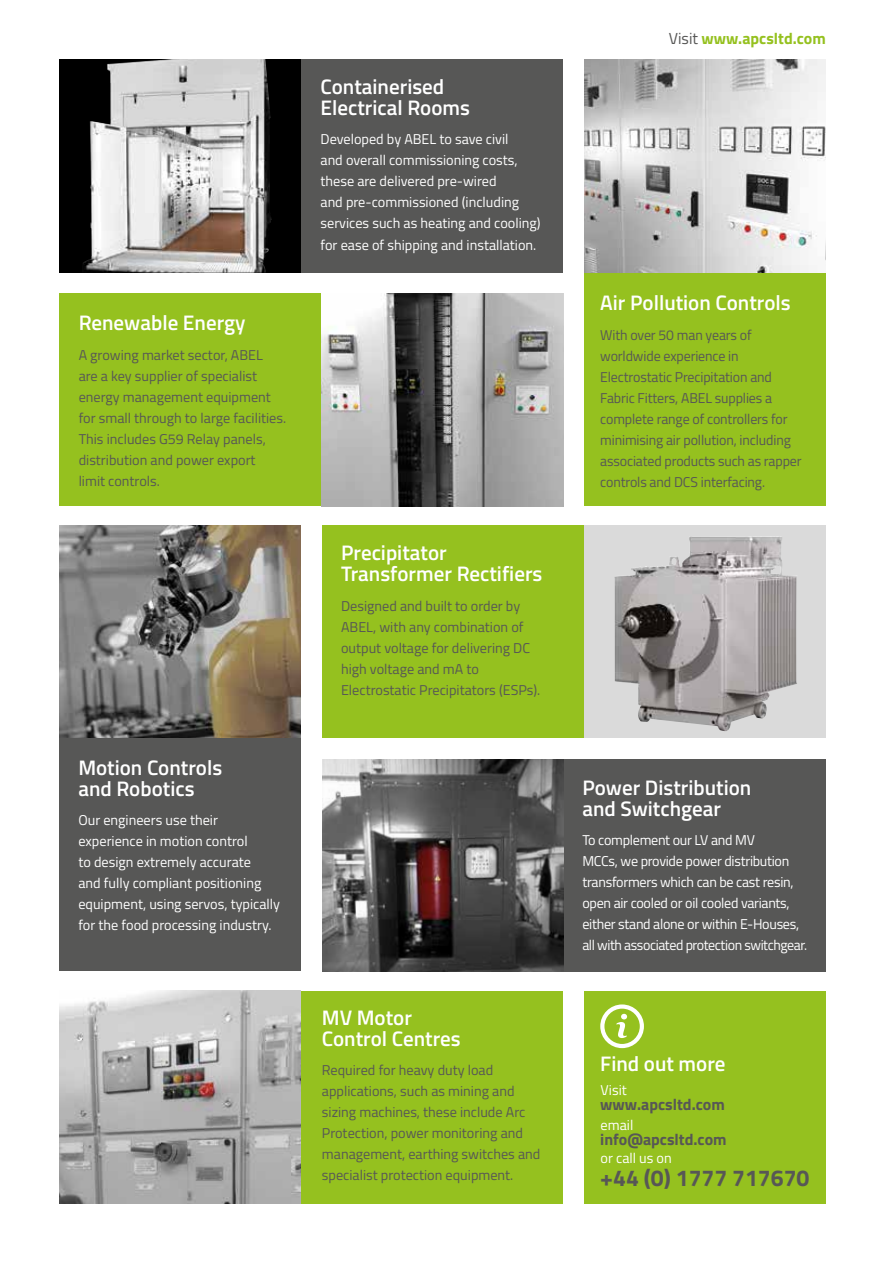
<style>
.page{position:relative;width:885px;height:1263px;background:#fff}
.page>*{position:absolute;margin:0;border:0;box-sizing:border-box;transform-origin:0 0}
.t1{font:700 22.95px "Titillium Web";color:#575756}
.t2{font:600 21px/21px "Titillium Web";color:#fff}
.t3{font:700 16.05px "Titillium Web";color:#575756}
.t4{font:700 15.9px "Titillium Web";color:#95c11f}
.t5{font:14.25px/21px "Titillium Web";color:#575756}
.t6{font:14.25px/21px "Titillium Web";color:#fff}
.t7{font:14.25px/21px "Titillium Web";letter-spacing:-.02em;color:#fff}
.s1{font-weight:400;color:#575756}
</style>
<div class="page">
<div style="left:322px;top:525px;width:502px;height:213px;background:#95c11f"></div>
<div style="left:60px;top:525px;width:240px;height:446px;background:#575756"></div>
<div style="left:584px;top:60px;width:241px;height:446px;background:#95c11f"></div>
<img style="left:584px;top:60px;width:241px;height:212px">
<img style="left:60px;top:525px;width:240px;height:213px">
<div style="left:584px;top:525px;width:241px;height:213px;background:#dadada"></div>
<div style="left:584px;top:991px;width:241px;height:212px;background:#95c11f"></div>
<div style="left:322px;top:759px;width:503px;height:213px;background:#575756"></div>
<img style="left:322px;top:759px;width:241px;height:213px">
<div style="left:60px;top:991px;width:503px;height:212px;background:#95c11f"></div>
<img style="left:60px;top:991px;width:240px;height:212px">
<div style="left:60px;top:59px;width:503px;height:214px;background:#575756"></div>
<div style="left:60px;top:59px;width:240px;height:214px;background:#000"></div>
<img style="left:83px;top:59px;width:188px;height:214px">
<div style="left:60px;top:293px;width:503px;height:213px;background:#95c11f"></div>
<svg style="left:600px;top:1004px;width:44px;height:44px"></svg>
<img style="left:322px;top:293px;width:241px;height:213px">
<img style="left:614px;top:536px;width:183px;height:195px">
<h2 class="t2" style="left:79px;top:312px;width:168px">Renewable Energy</h2>
<p class="t5" style="left:79px;top:344px;width:209px">A growing market sector, ABEL<br>are a key supplier of specialist energy management equipment for small through to large facilities.<br>This includes G59 Relay panels, distribution and power export<br>limit controls.</p>
<h2 class="t2" style="left:78px;top:756px;width:145px">Motion Controls and Robotics</h2>
<p class="t6" style="left:78px;top:809px;width:203px">Our engineers use their experience in motion control<br>to design extremely accurate<br>and fully compliant positioning equipment, using servos, typically for the food processing industry.</p>
<h2 class="t2" style="left:320px;top:75px;width:151px">Containerised<br>Electrical Rooms</h2>
<p class="t6" style="left:320px;top:128px;width:221px">Developed by ABEL to save civil<br>and overall commissioning costs, these are delivered pre-wired<br>and pre-commissioned (including services such as heating and cooling) for ease of shipping and installation.</p>
<h2 class="t2" style="left:341px;top:541px;width:203px">Precipitator<br>Transformer Rectifiers</h2>
<p class="t5" style="left:341px;top:594px;width:201px">Designed and built to order by<br>ABEL, with any combination of output voltage for delivering DC high voltage and mA to<br>Electrostatic Precipitators (ESPs).</p>
<h2 class="t2" style="left:322px;top:1006px;width:140px">MV Motor<br>Control Centres</h2>
<p class="t5" style="left:322px;top:1059px;width:220px">Required for heavy duty load applications, such as mining and sizing machines, these include Arc Protection, power monitoring and management, earthing switches and specialist protection equipment.</p>
<p class="t4" style="left:668px;top:27px;width:158px"><span class="s1">Visit</span> www.apcsltd.com</p>
<h2 class="t2" style="left:600px;top:291px;width:192px">Air Pollution Controls</h2>
<p class="t5" style="left:600px;top:324px;width:203px">With over 50 man years of worldwide experience in<br>Electrostatic Precipitation and<br>Fabric Fitters, ABEL supplies a complete range of controllers for minimising air pollution, including associated products such as rapper controls and DCS interfacing.</p>
<h2 class="t2" style="left:582px;top:776px;width:170px">Power Distribution and Switchgear</h2>
<p class="t7" style="left:582px;top:829px;width:226px">To complement our LV and MV<br>MCCs, we provide power distribution transformers which can be cast resin, open air cooled or oil cooled variants, either stand alone or within E-Houses, all with associated protection switchgear.</p>
<h2 class="t2" style="left:600px;top:1052px;width:127px">Find out more</h2>
<p class="t6" style="left:600px;top:1079px;width:28px">Visit</p>
<p class="t3" style="left:600px;top:1092px;width:126px">www.apcsltd.com</p>
<p class="t6" style="left:600px;top:1113px;width:34px">email</p>
<p class="t3" style="left:600px;top:1127px;width:128px">info@apcsltd.com</p>
<p class="t6" style="left:600px;top:1147px;width:73px">or call us on</p>
<h1 class="t1" style="left:600px;top:1161px;width:211px">+44 (0) 1777 717670</h1>
</div>
